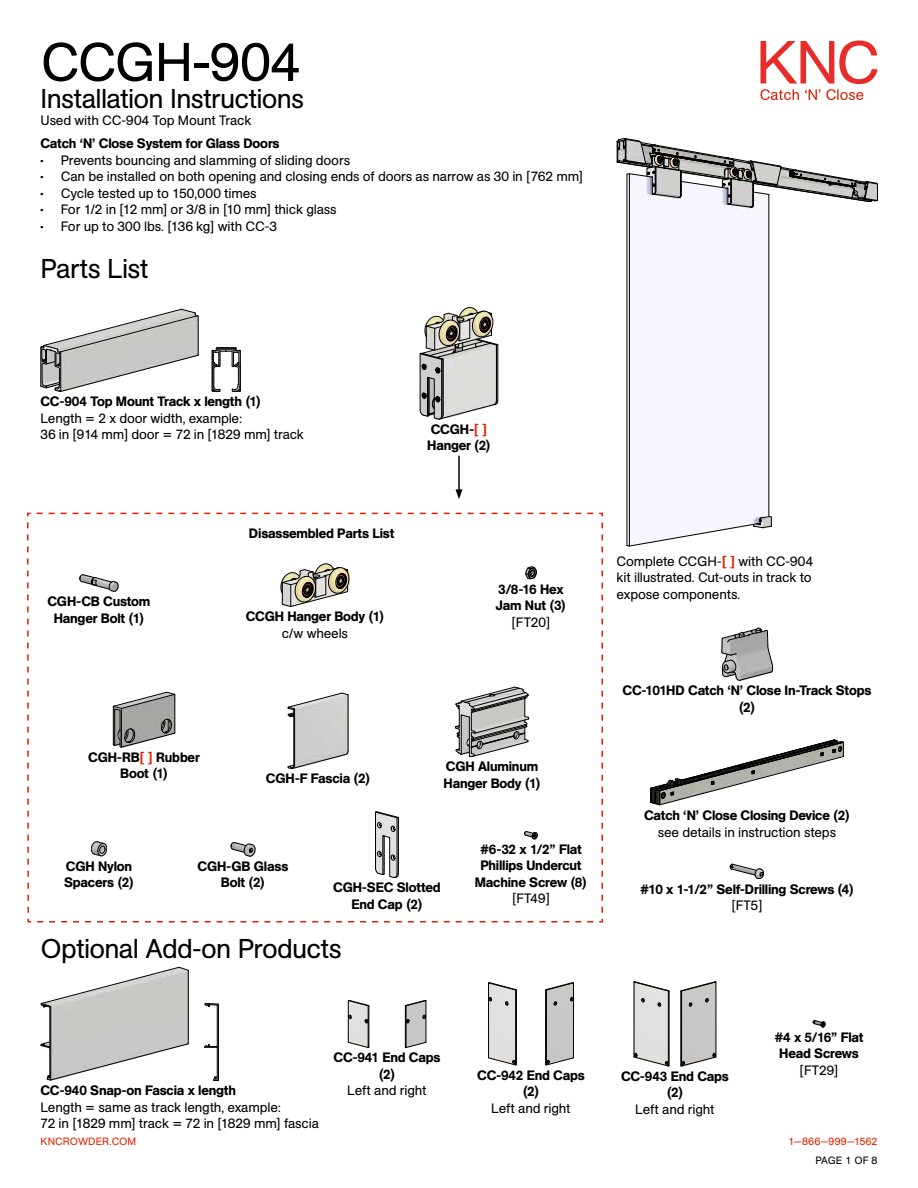
<style>
.page{position:relative;width:918px;height:1188px;background:#fff}
.page>*{position:absolute;margin:0;border:0;box-sizing:border-box;transform-origin:0 0}
.t1{font:54px "AG Book Std";letter-spacing:-.02em;color:#000}
.t2{font:27px "AG Book Std";letter-spacing:-.03em;color:#000}
.t3{font:13.5px/16.5px "AG Book Std";letter-spacing:-.015em;color:#000}
.t4{font:500 13.5px/16.5px "AG Book Std";letter-spacing:-.015em;color:#000;text-align:center}
.t5{font:10.5px "AG Book Std";letter-spacing:.015em;color:#e12100}
.t6{font:10.5px "AG Book Std";letter-spacing:-.005em;color:#000}
.s1{color:#e12100}
.s2{font-weight:500;color:#e12100}
</style>
<div class="page">
<svg style="left:760px;top:41px;width:117px;height:59px"></svg>
<svg style="left:617px;top:138px;width:261px;height:408px"></svg>
<svg style="left:40px;top:309px;width:159px;height:83px"></svg>
<hr style="left:240px;top:351px;width:1px;height:40px;background:#000">
<svg style="left:212px;top:348px;width:28px;height:44px"></svg>
<svg style="left:27px;top:512px;width:576px;height:411px"></svg>
<svg style="left:80px;top:574px;width:38px;height:18px"></svg>
<svg style="left:525px;top:566px;width:12px;height:13px"></svg>
<svg style="left:455px;top:687px;width:74px;height:70px"></svg>
<svg style="left:113px;top:692px;width:62px;height:56px"></svg>
<img style="left:288px;top:717px;width:60px;height:33px">
<hr style="left:294px;top:709px;width:1px;height:56px;background:#000">
<hr style="left:348px;top:695px;width:1px;height:56px;background:#000">
<svg style="left:288px;top:750px;width:60px;height:19px"></svg>
<svg style="left:288px;top:693px;width:60px;height:24px"></svg>
<svg style="left:281px;top:564px;width:68px;height:43px"></svg>
<svg style="left:91px;top:842px;width:16px;height:14px"></svg>
<svg style="left:231px;top:842px;width:24px;height:14px"></svg>
<svg style="left:375px;top:812px;width:24px;height:66px"></svg>
<svg style="left:524px;top:831px;width:14px;height:9px"></svg>
<svg style="left:420px;top:307px;width:78px;height:112px;background:#b7b6b1"></svg>
<svg style="left:650px;top:740px;width:194px;height:65px"></svg>
<svg style="left:730px;top:864px;width:34px;height:15px"></svg>
<svg style="left:722px;top:627px;width:51px;height:54px"></svg>
<div style="left:48px;top:1008px;width:140px;height:34px;background:#c8c8c4"></div>
<hr style="left:188px;top:971px;width:1px;height:73px;background:#000">
<hr style="left:50px;top:1007px;width:1px;height:73px;background:#000">
<svg style="left:41px;top:967px;width:148px;height:41px"></svg>
<svg style="left:41px;top:1042px;width:148px;height:38px"></svg>
<img style="left:216px;top:1007px;width:1px;height:37px">
<hr style="left:217px;top:1006px;width:1px;height:40px;background:#000">
<svg style="left:205px;top:1004px;width:14px;height:3px"></svg>
<hr style="left:218px;top:1005px;width:1px;height:75px;background:#000">
<svg style="left:204px;top:1044px;width:15px;height:37px"></svg>
<div style="left:635px;top:992px;width:33px;height:61px;background:#e1e0de"></div>
<div style="left:682px;top:992px;width:34px;height:61px;background:#c8c7c5"></div>
<svg style="left:641px;top:998px;width:4px;height:4px"></svg>
<svg style="left:658px;top:1003px;width:3px;height:4px"></svg>
<hr style="left:668px;top:991px;width:1px;height:75px;background:#000">
<hr style="left:669px;top:991px;width:1px;height:75px;background:#000">
<hr style="left:634px;top:982px;width:1px;height:75px;background:#000">
<svg style="left:634px;top:1053px;width:36px;height:13px"></svg>
<svg style="left:634px;top:982px;width:36px;height:10px"></svg>
<svg style="left:705px;top:998px;width:4px;height:4px"></svg>
<svg style="left:689px;top:1003px;width:3px;height:4px"></svg>
<hr style="left:716px;top:982px;width:1px;height:75px;background:#000">
<hr style="left:681px;top:991px;width:1px;height:75px;background:#000">
<svg style="left:680px;top:982px;width:36px;height:10px"></svg>
<svg style="left:682px;top:1053px;width:34px;height:13px"></svg>
<div style="left:489px;top:991px;width:26px;height:66px;background:#e1e0de"></div>
<div style="left:547px;top:991px;width:26px;height:66px;background:#c8c7c5"></div>
<svg style="left:505px;top:1001px;width:3px;height:5px"></svg>
<svg style="left:489px;top:997px;width:3px;height:4px"></svg>
<hr style="left:515px;top:990px;width:1px;height:75px;background:#000">
<hr style="left:516px;top:990px;width:1px;height:74px;background:#000">
<hr style="left:488px;top:983px;width:1px;height:74px;background:#000">
<svg style="left:488px;top:1057px;width:29px;height:8px"></svg>
<svg style="left:488px;top:982px;width:29px;height:9px"></svg>
<svg style="left:554px;top:1001px;width:3px;height:5px"></svg>
<svg style="left:570px;top:997px;width:3px;height:4px"></svg>
<hr style="left:573px;top:983px;width:1px;height:74px;background:#000">
<hr style="left:546px;top:990px;width:1px;height:75px;background:#000">
<hr style="left:545px;top:990px;width:1px;height:74px;background:#000">
<svg style="left:545px;top:982px;width:29px;height:9px"></svg>
<svg style="left:545px;top:1057px;width:29px;height:8px"></svg>
<img style="left:349px;top:1006px;width:19px;height:36px">
<img style="left:407px;top:1006px;width:19px;height:36px">
<svg style="left:349px;top:1015px;width:3px;height:4px"></svg>
<svg style="left:365px;top:1019px;width:3px;height:4px"></svg>
<hr style="left:368px;top:1006px;width:1px;height:41px;background:#000">
<hr style="left:369px;top:1006px;width:1px;height:41px;background:#000">
<hr style="left:348px;top:1001px;width:1px;height:41px;background:#000">
<svg style="left:348px;top:1042px;width:21px;height:6px"></svg>
<svg style="left:348px;top:1000px;width:21px;height:6px"></svg>
<svg style="left:423px;top:1015px;width:3px;height:4px"></svg>
<hr style="left:426px;top:1001px;width:1px;height:41px;background:#000">
<hr style="left:406px;top:1006px;width:1px;height:41px;background:#000">
<hr style="left:405px;top:1006px;width:1px;height:41px;background:#000">
<svg style="left:405px;top:1000px;width:22px;height:6px"></svg>
<svg style="left:405px;top:1042px;width:21px;height:6px"></svg>
<svg style="left:813px;top:1020px;width:13px;height:8px"></svg>
<hr style="left:458px;top:456px;width:2px;height:36px;background:#000">
<svg style="left:455px;top:489px;width:8px;height:10px"></svg>
<h1 class="t1" style="left:40px;top:31px;width:262px">CCGH-904</h1>
<h2 class="t2" style="left:40px;top:83px;width:265px">Installation Instructions</h2>
<p class="t3" style="left:40px;top:112px;width:212px">Used with CC-904 Top Mount Track</p>
<p class="t4" style="left:40px;top:135px;width:241px">Catch ‘N’ Close System for Glass Doors</p>
<p class="t3" style="left:40px;top:152px;width:311px">• Prevents bouncing and slamming of sliding doors</p>
<p class="t3" style="left:40px;top:168px;width:544px">• Can be installed on both opening and closing ends of doors as narrow as 30 in [762 mm]</p>
<p class="t3" style="left:40px;top:185px;width:218px">• Cycle tested up to 150,000 times</p>
<p class="t3" style="left:40px;top:201px;width:298px">• For 1/2 in [12 mm] or 3/8 in [10 mm] thick glass</p>
<p class="t3" style="left:40px;top:218px;width:238px">• For up to 300 lbs. [136 kg] with CC-3</p>
<h2 class="t2" style="left:40px;top:253px;width:110px">Parts List</h2>
<p class="t4" style="left:40px;top:393px;width:222px">CC-904 Top Mount Track x length (1)</p>
<p class="t3" style="left:40px;top:410px;width:265px">Length = 2 x door width, example:<br>36 in [914 mm] door = 72 in [1829 mm] track</p>
<p class="t4" style="left:47px;top:593px;width:105px">CGH-CB Custom<br>Hanger Bolt (1)</p>
<p class="t4" style="left:249px;top:525px;width:147px">Disassembled Parts List</p>
<p class="t4" style="left:246px;top:608px;width:140px">CCGH Hanger Body (1)</p>
<p class="t3" style="left:282px;top:625px;width:68px">c/w wheels</p>
<p class="t4" style="left:427px;top:421px;width:65px;text-align:left">CCGH-<span class="s1">[ ]<br></span>Hanger (2)</p>
<p class="t4" style="left:496px;top:581px;width:72px;text-align:left">3/8-16 Hex<br>Jam Nut (3)</p>
<p class="t3" style="left:512px;top:614px;width:40px">[FT20]</p>
<p class="t4" style="left:88px;top:749px;width:113px">CGH-RB<span class="s1">[ ]</span> Rubber<br>Boot (1)</p>
<p class="t4" style="left:266px;top:770px;width:106px">CGH-F Fascia (2)</p>
<p class="t4" style="left:444px;top:758px;width:98px;text-align:left">CGH Aluminum<br>Hanger Body (1)</p>
<p class="t4" style="left:64px;top:858px;width:71px;text-align:left">CGH Nylon<br>Spacers (2)</p>
<p class="t4" style="left:198px;top:858px;width:92px">CGH-GB Glass<br>Bolt (2)</p>
<p class="t4" style="left:333px;top:879px;width:109px">CGH-SEC Slotted<br>End Cap (2)</p>
<h2 class="t2" style="left:40px;top:933px;width:303px">Optional Add-on Products</h2>
<p class="t4" style="left:475px;top:841px;width:114px">#6-32 x 1/2” Flat<br>Phillips Undercut<br>Machine Screw (8)</p>
<p class="t3" style="left:512px;top:891px;width:39px">[FT49]</p>
<p class="t4" style="left:40px;top:1082px;width:197px">CC-940 Snap-on Fascia x length</p>
<p class="t3" style="left:40px;top:1099px;width:280px">Length = same as track length, example:<br>72 in [1829 mm] track = 72 in [1829 mm] fascia</p>
<p class="t4" style="left:334px;top:1050px;width:108px">CC-941 End Caps (2)</p>
<p class="t3" style="left:347px;top:1083px;width:81px">Left and right</p>
<p class="t4" style="left:477px;top:1067px;width:109px">CC-942 End Caps (2)</p>
<p class="t3" style="left:491px;top:1100px;width:81px">Left and right</p>
<p class="t3" style="left:616px;top:553px;width:198px">Complete CCGH-<span class="s2">[ ]</span> with CC-904 kit illustrated. Cut-outs in track to expose components.</p>
<p class="t4" style="left:623px;top:683px;width:250px">CC-101HD Catch ‘N’ Close In-Track Stops (2)</p>
<p class="t4" style="left:644px;top:807px;width:207px">Catch ‘N’ Close Closing Device (2)</p>
<p class="t3" style="left:658px;top:824px;width:180px">see details in instruction steps</p>
<p class="t4" style="left:640px;top:881px;width:215px">#10 x 1-1/2” Self-Drilling Screws (4)</p>
<p class="t3" style="left:731px;top:897px;width:33px">[FT5]</p>
<p class="t4" style="left:621px;top:1068px;width:109px">CC-943 End Caps (2)</p>
<p class="t3" style="left:635px;top:1101px;width:81px">Left and right</p>
<p class="t4" style="left:774px;top:1029px;width:91px">#4 x 5/16” Flat<br>Head Screws</p>
<p class="t3" style="left:800px;top:1062px;width:40px">[FT29]</p>
<p class="t5" style="left:40px;top:1136px;width:97px">KNCROWDER.COM</p>
<p class="t5" style="left:789px;top:1136px;width:90px">1—866—999—1562</p>
<p class="t6" style="left:816px;top:1155px;width:63px">PAGE 1 OF 8</p>
</div>
